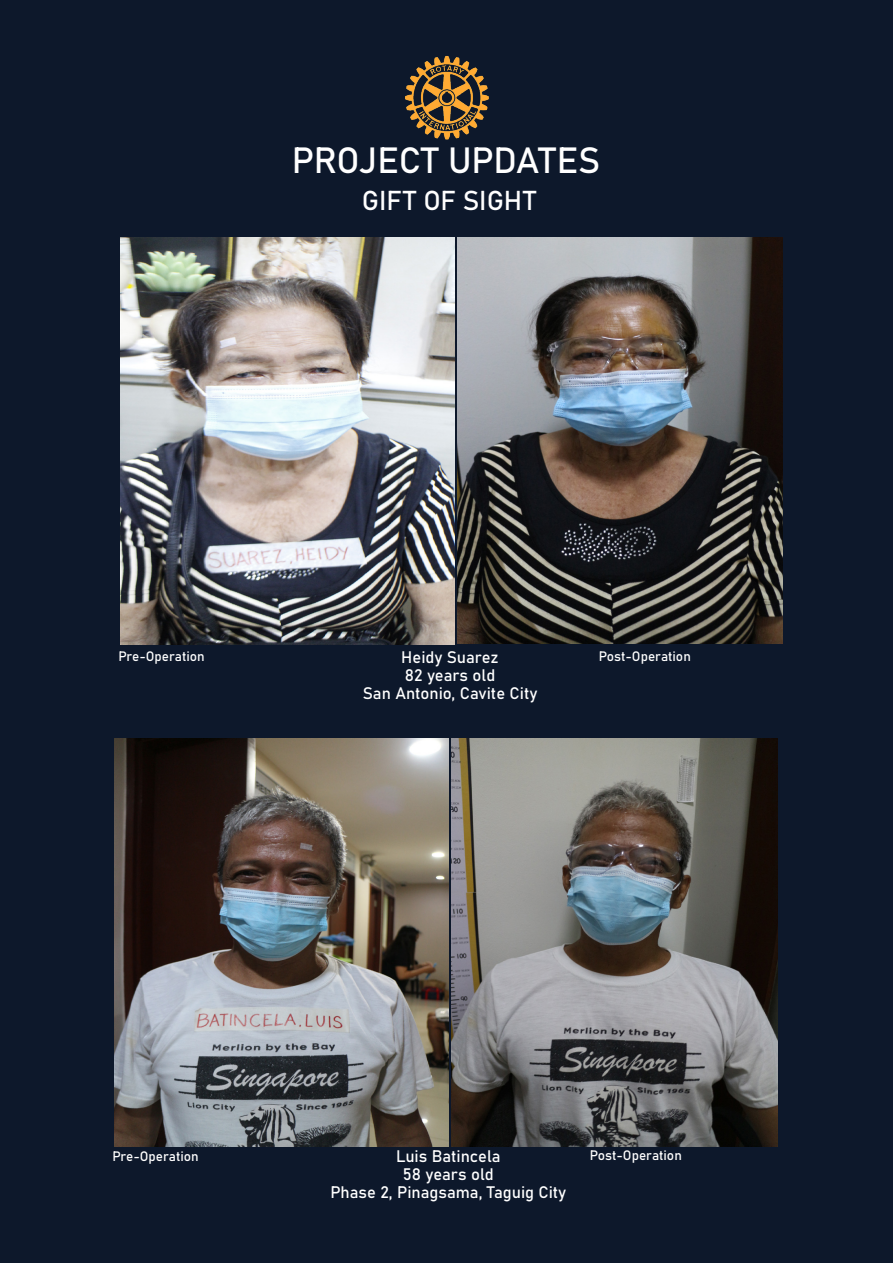
<style>
.page{position:relative;width:893px;height:1263px;background:#0d182b}
.page>*{position:absolute;margin:0;border:0;box-sizing:border-box;transform-origin:0 0}
.t1{font:36px "Bahnschrift";letter-spacing:-.01em;color:#fff}
.t2{font:27px "Bahnschrift";letter-spacing:-.005em;color:#fff}
.t3{font:16.5px "Bahnschrift";color:#fff}
.t4{font:13.5px "Bahnschrift";color:#fff}
</style>
<div class="page">
<img style="left:120px;top:237px;width:334px;height:408px">
<img style="left:457px;top:237px;width:326px;height:407px">
<img style="left:114px;top:738px;width:334px;height:408px">
<img style="left:451px;top:738px;width:326px;height:408px">
<img style="left:405px;top:56px;width:84px;height:84px">
<p class="t1" style="left:292px;top:133px;width:310px">PROJECT UPDATES</p>
<p class="t2" style="left:362px;top:180px;width:176px">GIFT OF SIGHT</p>
<p class="t3" style="left:401px;top:644px;width:99px">Heidy Suarez</p>
<p class="t3" style="left:405px;top:662px;width:92px">82 years old</p>
<p class="t3" style="left:363px;top:680px;width:176px">San Antonio, Cavite City</p>
<p class="t4" style="left:118px;top:646px;width:88px">Pre-Operation</p>
<p class="t4" style="left:599px;top:646px;width:93px">Post-Operation</p>
<p class="t3" style="left:396px;top:1144px;width:106px">Luis Batincela</p>
<p class="t3" style="left:403px;top:1162px;width:92px">58 years old</p>
<p class="t3" style="left:330px;top:1180px;width:237px">Phase 2, Pinagsama, Taguig City</p>
<p class="t4" style="left:112px;top:1145px;width:88px">Pre-Operation</p>
<p class="t4" style="left:590px;top:1145px;width:93px">Post-Operation</p>
</div>
